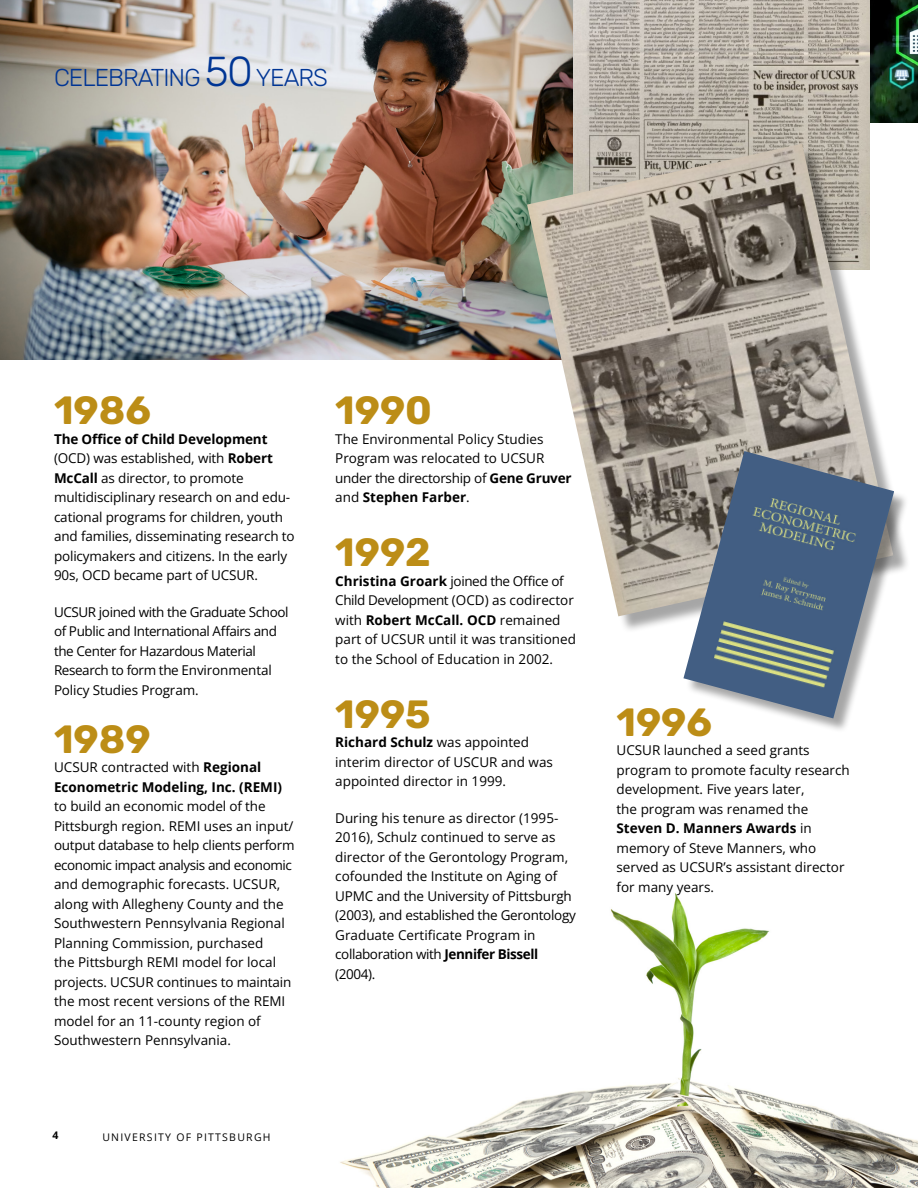
<style>
.page{position:relative;width:918px;height:1188px;background:#fff}
.page>*{position:absolute;margin:0;border:0;box-sizing:border-box;transform-origin:0 0}
.HEAD{font:700 39.3px "Rubik";color:#bc8d16}
.New_Timeline_Head{font:300 24.45px "Rubik";letter-spacing:-.04em;color:#003594}
.HEAD-2{font:13.5px/19.5px "Open Sans";color:#000}
.body_copy_apk{font:13.5px/19.5px "Open Sans";letter-spacing:-.01em;color:#000}
.body_copy_apk-2{font:13.5px/19.5px "Open Sans";letter-spacing:-.03em;color:#000}
.t1{font:10.5px "Open Sans";letter-spacing:.12em;color:#000}
.t2{font:700 10.5px "Open Sans";color:#000}
.s1{font-size:41.85px}
.s2{font-weight:700}
</style>
<div class="page">
<img style="left:0;top:0;width:573px;height:360px">
<img style="left:340px;top:893px;width:578px;height:295px">
<img style="left:870px;top:0;width:48px;height:122px">
<img style="left:573px;top:0;width:297px;height:144px">
<div style="left:530px;top:147px;width:380px;height:487px;background:#000;opacity:.35"></div>
<img style="left:527px;top:144px;width:366px;height:472px">
<div style="left:686px;top:453px;width:224px;height:281px;background:#000;opacity:.35"></div>
<img style="left:683px;top:451px;width:211px;height:267px">
<p class="New_Timeline_Head" style="left:54px;top:63px;width:275px">CELEBRATING <span class="s1">50</span> YEARS</p>
<p class="HEAD" style="left:54px;top:389px;width:99px">1986</p>
<p class="HEAD-2" style="left:54px;top:429px;width:242px"><span class="s2">The Office of Child Development </span>(OCD) was established, with <span class="s2">Robert McCall</span> as director, to promote multidisciplinary research on and edu&shy;cational programs for children, youth and families, disseminating research to policymakers and citizens. In the early 90s, OCD became part of UCSUR.</p>
<p class="body_copy_apk-2" style="left:54px;top:602px;width:236px">UCSUR joined with the Graduate School of Public and International Affairs and the Center for Hazardous Material Research to form the Environmental Policy Studies Program.</p>
<p class="HEAD" style="left:54px;top:717px;width:98px">1989</p>
<p class="HEAD-2" style="left:54px;top:757px;width:242px">UCSUR contracted with <span class="s2">Regional Econometric Modeling, Inc. (REMI) </span>to build an economic model of the Pittsburgh region. REMI uses an input/ output database to help clients perform economic impact analysis and economic and demographic forecasts. UCSUR, along with Allegheny County and the Southwestern Pennsylvania Regional Planning Commission, purchased<br>the Pittsburgh REMI model for local projects. UCSUR continues to maintain the most recent versions of the REMI model for an 11-county region of Southwestern Pennsylvania.</p>
<p class="t2" style="left:52px;top:1128px;width:7px">4</p>
<p class="t1" style="left:102px;top:1130px;width:170px">UNIVERSITY OF PITTSBURGH</p>
<p class="HEAD" style="left:335px;top:389px;width:98px">1990</p>
<p class="HEAD-2" style="left:335px;top:429px;width:238px">The Environmental Policy Studies<br>Program was relocated to UCSUR under the directorship of <span class="s2">Gene Gruver </span>and <span class="s2">Stephen Farber</span>.</p>
<p class="HEAD" style="left:335px;top:531px;width:97px">1992</p>
<p class="HEAD-2" style="left:335px;top:571px;width:242px"><span class="s2">Christina Groark</span> joined the Office of Child Development (OCD) as codirector with <span class="s2">Robert McCall. OCD</span> remained part of UCSUR until it was transitioned to the School of Education in 2002.</p>
<p class="HEAD" style="left:335px;top:692px;width:97px">1995</p>
<p class="HEAD-2" style="left:335px;top:732px;width:219px"><span class="s2">Richard Schulz</span> was appointed interim director of USCUR and was appointed director in 1999.</p>
<p class="body_copy_apk" style="left:335px;top:808px;width:242px">During his tenure as director (1995- 2016), Schulz continued to serve as director of the Gerontology Program, cofounded the Institute on Aging of UPMC and the University of Pittsburgh (2003), and established the Gerontology Graduate Certificate Program in collaboration with <span class="s2">Jennifer Bissell </span>(2004).</p>
<p class="HEAD" style="left:616px;top:700px;width:97px">1996</p>
<p class="HEAD-2" style="left:616px;top:740px;width:235px">UCSUR launched a seed grants program to promote faculty research development. Five years later,<br>the program was renamed the<br><span class="s2">Steven D. Manners Awards</span> in memory of Steve Manners, who served as UCSUR’s assistant director for many years.</p>
</div>
